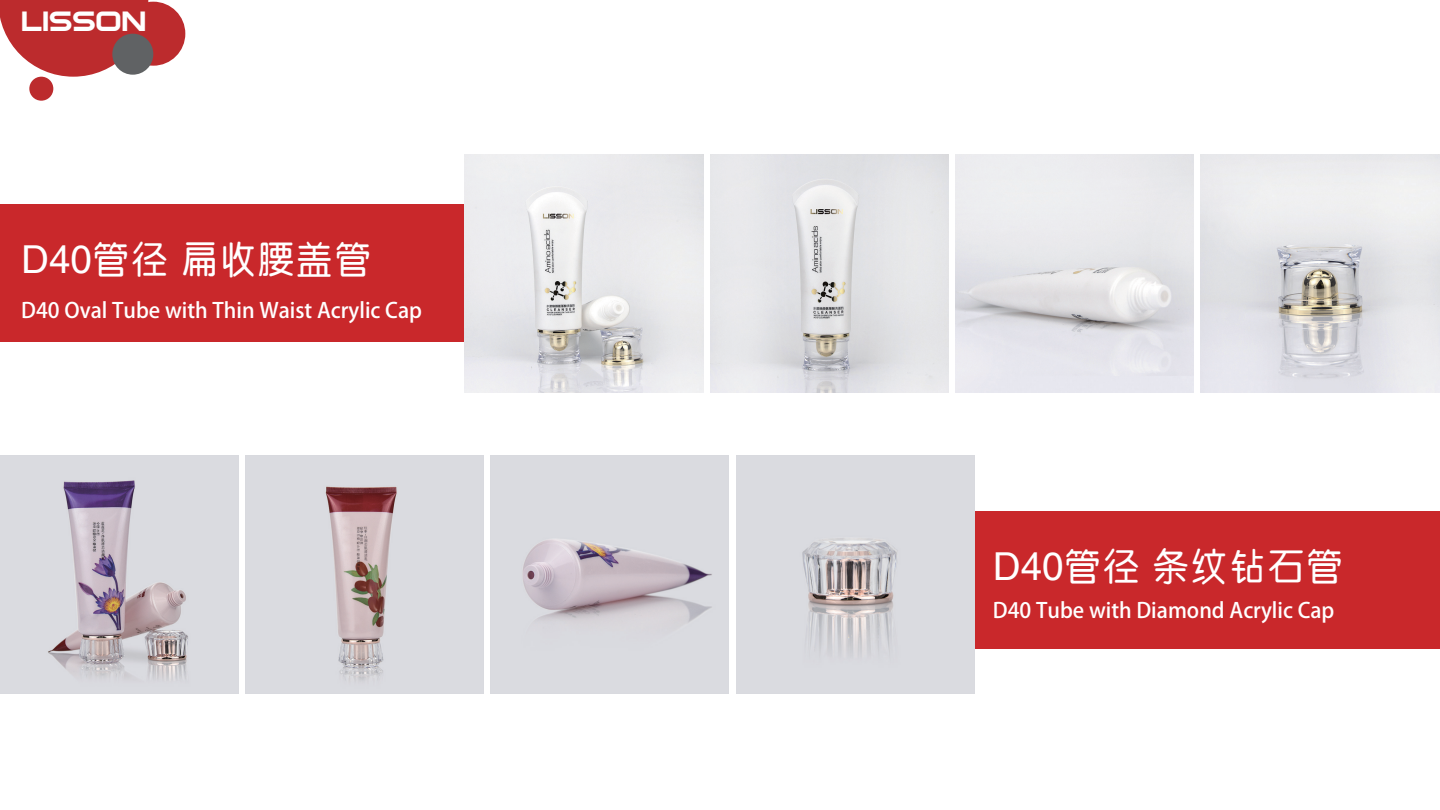
<style>
.page{position:relative;width:1440px;height:810px;background:#fff}
.page>*{position:absolute;margin:0;border:0;box-sizing:border-box;transform-origin:0 0}
.t1{font:38.55px "CT Zhong Yuan SJ";color:#fff}
.t2{font:27.15px "Sui Generis";color:#fff}
.t3{font:21px "Acumin Concept Regular G Bpc EUC H";color:#fff}
</style>
<div class="page">
<svg style="left:0;top:0;width:148px;height:77px;background:#c64b4d"></svg>
<div style="left:121px;top:2px;width:64px;height:64px;background:#bc2b2d;border-radius:50%"></div>
<div style="left:29px;top:77px;width:24px;height:24px;background:#bc2b2d;border-radius:50%"></div>
<div style="left:112px;top:34px;width:41px;height:41px;background:#606264;border-radius:50%"></div>
<div style="left:0;top:204px;width:471px;height:138px;background:#c9282b"></div>
<div style="left:969px;top:511px;width:471px;height:138px;background:#c9282b"></div>
<img style="left:465px;top:154px;width:238px;height:238px">
<img style="left:710px;top:154px;width:238px;height:238px">
<img style="left:956px;top:154px;width:238px;height:238px">
<img style="left:1201px;top:154px;width:238px;height:238px">
<img style="left:491px;top:455px;width:238px;height:238px">
<img style="left:736px;top:455px;width:238px;height:238px">
<img style="left:0;top:455px;width:238px;height:238px">
<img style="left:245px;top:455px;width:238px;height:238px">
<p class="t2" style="left:21px;top:7px;width:127px">LISSON</p>
<h1 class="t1" style="left:21px;top:240px;width:353px">D40管径 扁收腰盖管</h1>
<p class="t3" style="left:21px;top:298px;width:402px">D40 Oval Tube with Thin Waist Acrylic Cap</p>
<h1 class="t1" style="left:993px;top:547px;width:353px">D40管径 条纹钻石管</h1>
<p class="t3" style="left:993px;top:598px;width:343px">D40 Tube with Diamond Acrylic Cap</p>
</div>
